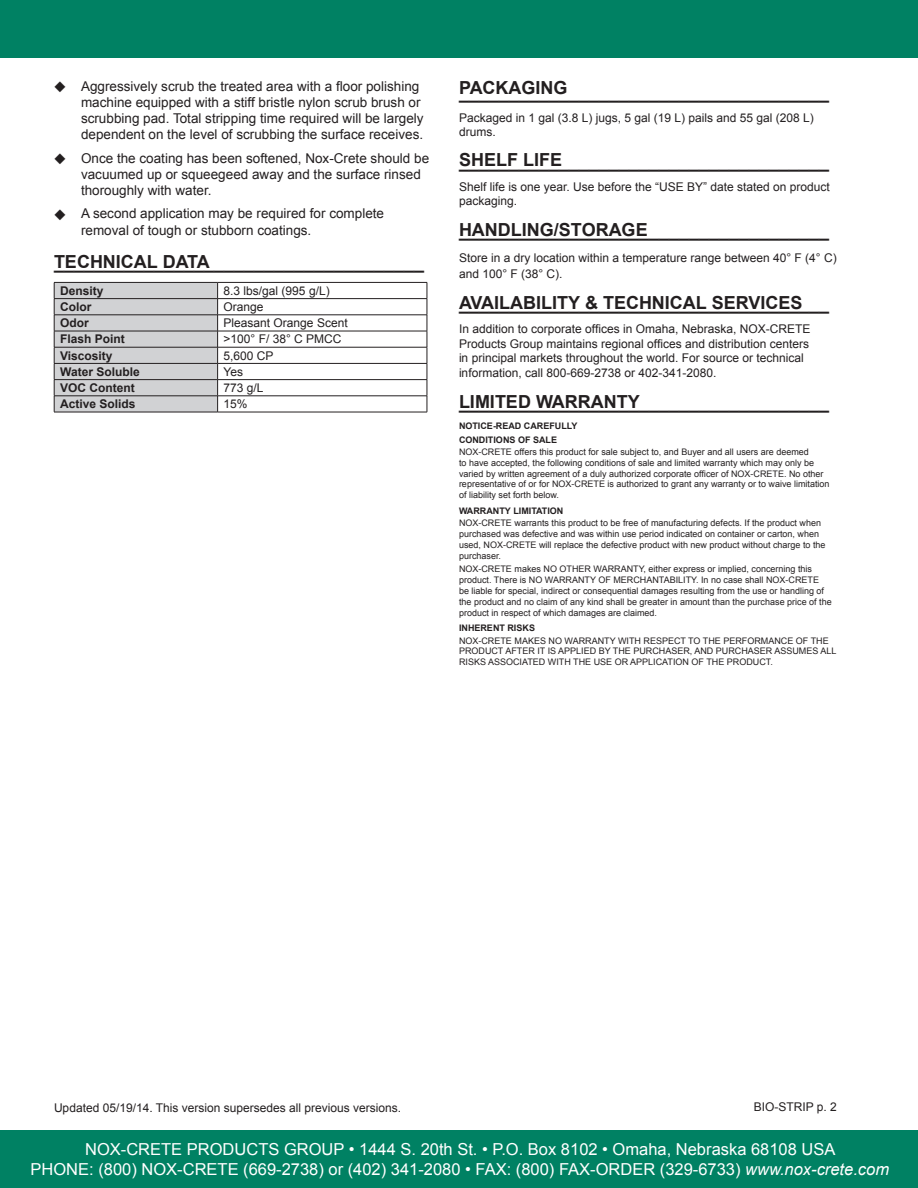
<style>
.page{position:relative;width:918px;height:1188px;background:#fff}
.page>*{position:absolute;margin:0;border:0;box-sizing:border-box;transform-origin:0 0}
.Section_Underline{font:700 18px "Arial";color:#231f20}
.Section_Header{font:700 18px "Arial";color:#231f20}
.t1{font:16.5px "Arial";color:#fff}
.t2{font:13.5px/16.2px "Arial";color:#231f20}
.Body_No_Bullet_-_End{font:12px/14.7px "Arial";color:#231f20}
.Body_no_Bullet{font:12px "Arial";color:#231f20}
.Body_no_Bullet-2{font:700 12px "Arial";color:#231f20}
.Warranty_Text{font:12px "Arial";color:#231f20}
.Warranty_Text-2{font:9px/10.8px "Arial";color:#231f20}
.Warranty_Header{font:700 9px "Arial";color:#231f20}
.s1{font-style:italic}
</style>
<div class="page">
<hr style="left:218px;top:282px;width:209px;height:1px;background:#231f20">
<hr style="left:218px;top:298px;width:209px;height:1px;background:#231f20">
<hr style="left:218px;top:315px;width:209px;height:1px;background:#231f20">
<hr style="left:218px;top:331px;width:209px;height:1px;background:#231f20">
<hr style="left:218px;top:347px;width:209px;height:1px;background:#231f20">
<hr style="left:218px;top:363px;width:209px;height:1px;background:#231f20">
<hr style="left:218px;top:379px;width:209px;height:1px;background:#231f20">
<hr style="left:218px;top:396px;width:209px;height:1px;background:#231f20">
<svg style="left:54px;top:282px;width:164px;height:130px;background:#c4c4c6"></svg>
<svg style="left:427px;top:283px;width:1px;height:129px"></svg>
<hr style="left:54px;top:412px;width:164px;height:1px;background:#231f20">
<hr style="left:218px;top:412px;width:209px;height:1px;background:#231f20">
<div style="left:0;top:1131px;width:918px;height:57px;background:#008163"></div>
<div style="left:0;top:0;width:918px;height:57px;background:#008163"></div>
<p class="t2" style="left:81px;top:78px;width:344px;text-indent:-27px">◆ Aggressively scrub the treated area with a floor polishing machine equipped with a stiff bristle nylon scrub brush or scrubbing pad. Total stripping time required will be largely dependent on the level of scrubbing the surface receives.</p>
<p class="t2" style="left:81px;top:150px;width:350px;text-indent:-27px">◆ Once the coating has been softened, Nox-Crete should be vacuumed up or squeegeed away and the surface rinsed thoroughly with water.</p>
<p class="t2" style="left:81px;top:206px;width:305px;text-indent:-27px">◆ A second application may be required for complete removal of tough or stubborn coatings.</p>
<p class="Section_Header" style="left:54px;top:250px;width:157px">TECHNICAL DATA</p>
<p class="Section_Underline" style="left:54px;top:251px;width:372px">_____________________________________</p>
<p class="Body_no_Bullet-2" style="left:60px;top:283px;width:45px">Density</p>
<p class="Body_no_Bullet" style="left:224px;top:283px;width:108px">8.3 lbs/gal (995 g/L)</p>
<p class="Body_no_Bullet-2" style="left:60px;top:299px;width:33px">Color</p>
<p class="Body_no_Bullet" style="left:224px;top:299px;width:42px">Orange</p>
<p class="Body_no_Bullet-2" style="left:60px;top:315px;width:30px">Odor</p>
<p class="Body_no_Bullet" style="left:224px;top:315px;width:126px">Pleasant Orange Scent</p>
<p class="Body_no_Bullet-2" style="left:60px;top:331px;width:66px">Flash Point</p>
<p class="Body_no_Bullet" style="left:224px;top:331px;width:119px">&gt;100° F/ 38° C PMCC</p>
<p class="Body_no_Bullet-2" style="left:60px;top:347px;width:54px">Viscosity</p>
<p class="Body_no_Bullet" style="left:224px;top:348px;width:52px">5,600 CP</p>
<p class="Body_no_Bullet-2" style="left:60px;top:364px;width:81px">Water Soluble</p>
<p class="Body_no_Bullet" style="left:224px;top:364px;width:21px">Yes</p>
<p class="Body_no_Bullet-2" style="left:60px;top:380px;width:76px">VOC Content</p>
<p class="Body_no_Bullet" style="left:224px;top:380px;width:42px">773 g/L</p>
<p class="Body_no_Bullet-2" style="left:60px;top:396px;width:77px">Active Solids</p>
<p class="Body_no_Bullet" style="left:224px;top:396px;width:26px">15%</p>
<p class="Section_Header" style="left:459px;top:76px;width:110px">PACKAGING</p>
<p class="Section_Underline" style="left:459px;top:80px;width:372px">_____________________________________</p>
<p class="Body_No_Bullet_-_End" style="left:459px;top:110px;width:356px">Packaged in 1 gal (3.8 L) jugs, 5 gal (19 L) pails and 55 gal (208 L) drums.</p>
<p class="Section_Header" style="left:459px;top:148px;width:105px">SHELF LIFE</p>
<p class="Section_Underline" style="left:459px;top:150px;width:372px">_____________________________________</p>
<p class="Body_No_Bullet_-_End" style="left:459px;top:180px;width:372px">Shelf life is one year. Use before the “USE BY” date stated on product packaging.</p>
<p class="Section_Header" style="left:459px;top:217px;width:190px">HANDLING/STORAGE</p>
<p class="Section_Underline" style="left:459px;top:219px;width:372px">_____________________________________</p>
<p class="Body_No_Bullet_-_End" style="left:459px;top:250px;width:379px;line-height:16.2px">Store in a dry location within a temperature range between 40° F (4° C) and 100° F (38° C).</p>
<p class="Section_Header" style="left:459px;top:290px;width:345px">AVAILABILITY &amp; TECHNICAL SERVICES</p>
<p class="Section_Underline" style="left:459px;top:292px;width:372px">_____________________________________</p>
<p class="Body_No_Bullet_-_End" style="left:459px;top:322px;width:353px">In addition to corporate offices in Omaha, Nebraska, NOX-CRETE Products Group maintains regional offices and distribution centers in principal markets throughout the world. For source or technical information, call 800-669-2738 or 402-341-2080.</p>
<p class="Section_Header" style="left:459px;top:389px;width:182px">LIMITED WARRANTY</p>
<p class="Section_Underline" style="left:459px;top:391px;width:372px">_____________________________________</p>
<p class="Warranty_Header" style="left:459px;top:419px;width:120px">NOTICE-READ CAREFULLY</p>
<p class="Warranty_Header" style="left:459px;top:434px;width:100px">CONDITIONS OF SALE</p>
<p class="Warranty_Text-2" style="left:459px;top:447px;width:372px">NOX-CRETE offers this product for sale subject to, and Buyer and all users are deemed<br>to have accepted, the following conditions of sale and limited warranty which may only be varied by written agreement of a duly authorized corporate officer of NOX-CRETE. No other representative of or for NOX-CRETE is authorized to grant any warranty or to waive limitation of liability set forth below.</p>
<p class="Warranty_Header" style="left:459px;top:505px;width:106px">WARRANTY LIMITATION</p>
<p class="Warranty_Text-2" style="left:459px;top:518px;width:368px">NOX-CRETE warrants this product to be free of manufacturing defects. If the product when purchased was defective and was within use period indicated on container or carton, when used, NOX-CRETE will replace the defective product with new product without charge to the purchaser.</p>
<p class="Warranty_Text-2" style="left:459px;top:564px;width:374px">NOX-CRETE makes NO OTHER WARRANTY, either express or implied, concerning this product. There is NO WARRANTY OF MERCHANTABILITY. In no case shall NOX-CRETE<br>be liable for special, indirect or consequential damages resulting from the use or handling of the product and no claim of any kind shall be greater in amount than the purchase price of the product in respect of which damages are claimed.</p>
<p class="Warranty_Header" style="left:459px;top:622px;width:78px">INHERENT RISKS</p>
<p class="Warranty_Text-2" style="left:459px;top:635px;width:379px">NOX-CRETE MAKES NO WARRANTY WITH RESPECT TO THE PERFORMANCE OF THE<br>PRODUCT AFTER IT IS APPLIED BY THE PURCHASER, AND PURCHASER ASSUMES ALL<br>RISKS ASSOCIATED WITH THE USE OR APPLICATION OF THE PRODUCT.</p>
<p class="Body_No_Bullet_-_End" style="left:54px;top:1100px;width:349px">Updated 05/19/14. This version supersedes all previous versions.</p>
<p class="Warranty_Text" style="left:754px;top:1099px;width:85px">BIO-STRIP p. 2</p>
<p class="t1" style="left:85px;top:1139px;width:752px">NOX-CRETE PRODUCTS GROUP • 1444 S. 20th St. • P.O. Box 8102 • Omaha, Nebraska 68108 USA</p>
<p class="t1" style="left:31px;top:1159px;width:860px">PHONE: (800) NOX-CRETE (669-2738) or (402) 341-2080 • FAX: (800) FAX-ORDER (329-6733) <span class="s1">www.nox-crete.com</span></p>
</div>
